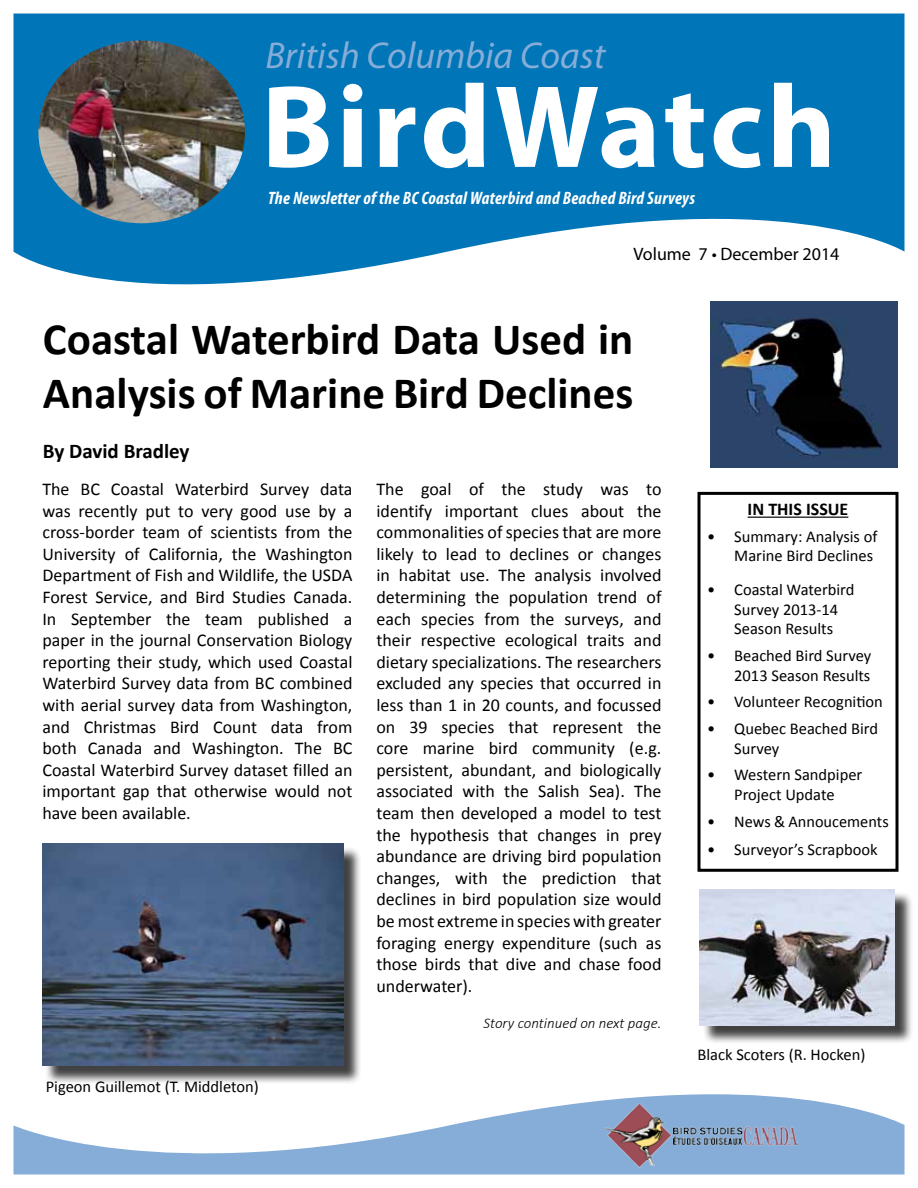
<style>
.page{position:relative;width:918px;height:1188px;background:#fff}
.page>*{position:absolute;margin:0;border:0;box-sizing:border-box;transform-origin:0 0}
.t1{font:700 118.5px "Myriad Pro";letter-spacing:.025em;color:#fff}
.t2{font:700 45px/54px "Calibri";color:#000}
.t3{font:italic 37.5px "Myriad Pro";color:#85add7}
.t4{font:700 21px "Calibri";color:#000}
.t5{font:18px/21.6px "Calibri";color:#000;text-align:justify}
.t6{font:italic 700 condensed 18px "Myriad Pro";letter-spacing:.015em;color:#fff}
.t7{font:18px "Myriad Pro";color:#000}
.t8{font:700 18px "Calibri";color:#000}
.t9{font:16.5px/19.8px "Calibri";color:#000;text-align:right}
.t10{font:italic 300 15px "Calibri";color:#000}
</style>
<div class="page">
<svg style="left:14px;top:1094px;width:890px;height:81px;fill:#85add7"></svg>
<svg style="left:14px;top:14px;width:890px;height:271px;background:#2689c1"></svg>
<img style="left:38px;top:40px;width:207px;height:183px">
<div style="left:45px;top:846px;width:318px;height:238px;background:#000;opacity:.75"></div>
<img style="left:42px;top:844px;width:302px;height:222px">
<img style="left:604px;top:1104px;width:194px;height:71px">
<img style="left:710px;top:301px;width:188px;height:167px">
<hr style="left:748px;top:517px;width:100px;height:1px;background:#000">
<div style="left:698px;top:492px;width:200px;height:380px;border:3px solid #000"></div>
<div style="left:702px;top:891px;width:211px;height:154px;background:#000;opacity:.75"></div>
<img style="left:699px;top:889px;width:196px;height:137px">
<h3 class="t3" style="left:266px;top:32px;width:341px">British Columbia Coast</h3>
<h1 class="t1" style="left:261px;top:50px;width:576px">BirdWatch</h1>
<p class="t6" style="left:268px;top:187px;width:429px">The Newsletter of the BC Coastal Waterbird and Beached Bird Surveys</p>
<p class="t7" style="left:633px;top:243px;width:208px">Volume 7 • December 2014</p>
<h2 class="t2" style="left:43px;top:312px;width:592px">Coastal Waterbird Data Used in<br>Analysis of Marine Bird Declines</h2>
<p class="t4" style="left:43px;top:438px;width:148px">By David Bradley</p>
<p class="t5" style="left:42px;top:478px;width:312px">The BC Coastal Waterbird Survey data was recently put to very good use by a cross-border team of scientists from the University of California, the Washington Department of Fish and Wildlife, the USDA Forest Service, and Bird Studies Canada.<br>In September the team published a paper in the journal Conservation Biology reporting their study, which used Coastal Waterbird Survey data from BC combined with aerial survey data from Washington, and Christmas Bird Count data from both Canada and Washington. The BC Coastal Waterbird Survey dataset filled an important gap that otherwise would not have been available.</p>
<p class="t5" style="left:377px;top:478px;width:287px">The goal of the study was to identify important clues about the commonalities of species that are more likely to lead to declines or changes in habitat use. The analysis involved determining the population trend of each species from the surveys, and their respective ecological traits and dietary specializations. The researchers excluded any species that occurred in less than 1 in 20 counts, and focussed on 39 species that represent the core marine bird community (e.g. persistent, abundant, and biologically associated with the Salish Sea). The team then developed a model to test the hypothesis that changes in prey abundance are driving bird population changes, with the prediction that declines in bird population size would be most extreme in species with greater foraging energy expenditure (such as those birds that dive and chase food underwater).</p>
<p class="t10" style="left:484px;top:1014px;width:179px">Story continued on next page.</p>
<p class="t9" style="left:46px;top:1076px;width:215px">Pigeon Guillemot (T. Middleton)</p>
<p class="t8" style="left:748px;top:498px;width:102px">IN THIS ISSUE</p>
<p class="t9" style="left:707px;top:526px;width:172px">• Summary: Analysis of<br>Marine Bird Declines</p>
<p class="t9" style="left:734px;top:579px;width:122px;text-align:left;text-indent:-27px">• Coastal Waterbird<br>Survey 2013-14<br>Season Results</p>
<p class="t9" style="left:707px;top:646px;width:166px">• Beached Bird Survey<br>2013 Season Results</p>
<p class="t9" style="left:707px;top:692px;width:177px">• Volunteer Recognition</p>
<p class="t9" style="left:734px;top:719px;width:145px;text-align:left;text-indent:-27px">• Quebec Beached Bird<br>Survey</p>
<p class="t9" style="left:707px;top:765px;width:157px;text-align:center">• Western Sandpiper<br>Project Update</p>
<p class="t9" style="left:707px;top:811px;width:183px">• News &amp; Annoucements</p>
<p class="t9" style="left:707px;top:840px;width:172px">• Surveyor’s Scrapbook</p>
<p class="t9" style="left:698px;top:1045px;width:169px">Black Scoters (R. Hocken)</p>
</div>
